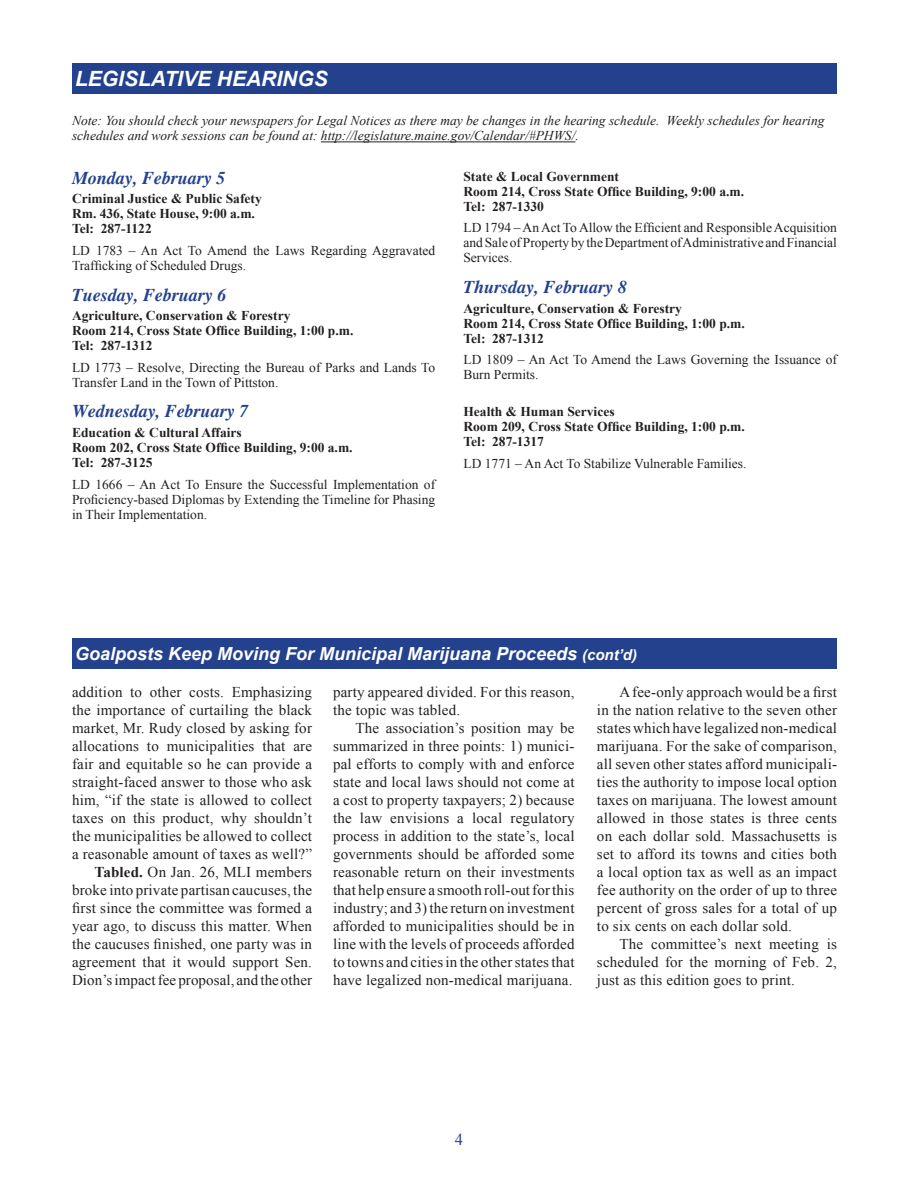
<style>
.page{position:relative;width:918px;height:1188px;background:#fff}
.page>*{position:absolute;margin:0;border:0;box-sizing:border-box;transform-origin:0 0}
.Headline{font:italic 700 21px "Arial";color:#fff}
.Hearing_Date{font:italic 700 18px "Times";color:#23418d}
.Headline-2{font:italic 700 18px "Arial";color:#fff}
.t1{font:16.5px "Times New Roman";color:#23418d}
.Body_text-BULLETIN{font:15px/18px "Times New Roman";letter-spacing:.015em;color:#231f20;text-align:justify}
.Hearing_Body_Text{font:13.5px/15px "Times New Roman";color:#231f20}
.Hearing_Place{font:700 13.5px "Times New Roman";color:#231f20}
.t2{font:italic 13.5px/15px "Times New Roman";color:#231f20}
.s1{font-size:15px}
.s2{font-weight:700}
</style>
<div class="page">
<div style="left:72px;top:63px;width:765px;height:31px;background:#23418d"></div>
<hr style="left:321px;top:142px;width:254px;height:1px;background:#231f20">
<div style="left:72px;top:638px;width:765px;height:31px;background:#23418d"></div>
<p class="Headline" style="left:75px;top:65px;width:254px">LEGISLATIVE HEARINGS</p>
<p class="t2" style="left:72px;top:113px;width:754px">Note: You should check your newspapers for Legal Notices as there may be changes in the hearing schedule. Weekly schedules for hearing schedules and work sessions can be found at: http://legislature.maine.gov/Calendar/#PHWS/.</p>
<p class="Hearing_Date" style="left:72px;top:167px;width:155px">Monday, February 5</p>
<p class="Hearing_Place" style="left:72px;top:189px;width:191px">Criminal Justice &amp; Public Safety</p>
<p class="Hearing_Place" style="left:72px;top:204px;width:184px">Rm. 436, State House, 9:00 a.m.</p>
<p class="Hearing_Place" style="left:72px;top:219px;width:81px">Tel: 287-1122</p>
<p class="Hearing_Body_Text" style="left:72px;top:243px;width:365px">LD 1783 – An Act To Amend the Laws Regarding Aggravated<br>Trafficking of Scheduled Drugs.</p>
<p class="Hearing_Date" style="left:72px;top:284px;width:156px">Tuesday, February 6</p>
<p class="Hearing_Place" style="left:72px;top:306px;width:220px">Agriculture, Conservation &amp; Forestry</p>
<p class="Hearing_Place" style="left:72px;top:321px;width:283px">Room 214, Cross State Office Building, 1:00 p.m.</p>
<p class="Hearing_Place" style="left:72px;top:336px;width:82px">Tel: 287-1312</p>
<p class="Hearing_Body_Text" style="left:72px;top:360px;width:365px">LD 1773 – Resolve, Directing the Bureau of Parks and Lands To<br>Transfer Land in the Town of Pittston.</p>
<p class="Hearing_Date" style="left:72px;top:401px;width:178px">Wednesday, February 7</p>
<p class="Hearing_Place" style="left:72px;top:423px;width:171px">Education &amp; Cultural Affairs</p>
<p class="Hearing_Place" style="left:72px;top:438px;width:282px">Room 202, Cross State Office Building, 9:00 a.m.</p>
<p class="Hearing_Place" style="left:72px;top:453px;width:82px">Tel: 287-3125</p>
<p class="Hearing_Body_Text" style="left:72px;top:476px;width:365px;text-align:justify">LD 1666 – An Act To Ensure the Successful Implementation of Proficiency-based Diplomas by Extending the Timeline for Phasing in Their Implementation.</p>
<p class="Hearing_Place" style="left:463px;top:167px;width:157px">State &amp; Local Government</p>
<p class="Hearing_Place" style="left:463px;top:182px;width:282px">Room 214, Cross State Office Building, 9:00 a.m.</p>
<p class="Hearing_Place" style="left:463px;top:197px;width:82px">Tel: 287-1330</p>
<p class="Hearing_Body_Text" style="left:463px;top:220px;width:375px;text-align:justify">LD 1794 – An Act To Allow the Efficient and Responsible Acquisition and Sale of Property by the Department of Administrative and Financial Services.</p>
<p class="Hearing_Date" style="left:463px;top:277px;width:165px">Thursday, February 8</p>
<p class="Hearing_Place" style="left:463px;top:299px;width:220px">Agriculture, Conservation &amp; Forestry</p>
<p class="Hearing_Place" style="left:463px;top:314px;width:283px">Room 214, Cross State Office Building, 1:00 p.m.</p>
<p class="Hearing_Place" style="left:463px;top:329px;width:82px">Tel: 287-1312</p>
<p class="Hearing_Body_Text" style="left:463px;top:352px;width:375px">LD 1809 – An Act To Amend the Laws Governing the Issuance of<br>Burn Permits.</p>
<p class="Hearing_Place" style="left:463px;top:402px;width:153px">Health &amp; Human Services</p>
<p class="Hearing_Place" style="left:463px;top:417px;width:283px">Room 209, Cross State Office Building, 1:00 p.m.</p>
<p class="Hearing_Place" style="left:463px;top:432px;width:82px">Tel: 287-1317</p>
<p class="Hearing_Body_Text" style="left:463px;top:456px;width:285px">LD 1771 – An Act To Stabilize Vulnerable Families.</p>
<p class="Headline-2" style="left:75px;top:642px;width:564px">Goalposts Keep Moving For Municipal Marijuana Proceeds <span class="s1">(cont’d)</span></p>
<p class="Body_text-BULLETIN" style="left:333px;top:682px;width:243px">party appeared divided. For this reason, the topic was tabled.</p>
<p class="Body_text-BULLETIN" style="left:333px;top:718px;width:243px;text-indent:22px">The association’s position may be summarized in three points: 1) munici&shy;pal efforts to comply with and enforce state and local laws should not come at a cost to property taxpayers; 2) because the law envisions a local regulatory process in addition to the state’s, local governments should be afforded some reasonable return on their investments that help ensure a smooth roll-out for this industry; and 3) the return on investment afforded to municipalities should be in line with the levels of proceeds afforded to towns and cities in the other states that have legalized non-medical marijuana.</p>
<p class="Body_text-BULLETIN" style="left:597px;top:682px;width:242px;text-indent:22px">A fee-only approach would be a first in the nation relative to the seven other states which have legalized non-medical marijuana. For the sake of comparison, all seven other states afford municipali&shy;ties the authority to impose local option taxes on marijuana. The lowest amount allowed in those states is three cents on each dollar sold. Massachusetts is set to afford its towns and cities both a local option tax as well as an impact fee authority on the order of up to three percent of gross sales for a total of up to six cents on each dollar sold.</p>
<p class="Body_text-BULLETIN" style="left:597px;top:934px;width:242px;text-indent:22px">The committee’s next meeting is scheduled for the morning of Feb. 2, just as this edition goes to print.</p>
<p class="Body_text-BULLETIN" style="left:72px;top:682px;width:242px">addition to other costs. Emphasizing the importance of curtailing the black market, Mr. Rudy closed by asking for allocations to municipalities that are fair and equitable so he can provide a straight-faced answer to those who ask him, “if the state is allowed to collect taxes on this product, why shouldn’t the municipalities be allowed to collect a reasonable amount of taxes as well?”</p>
<p class="Body_text-BULLETIN" style="left:72px;top:862px;width:242px;text-indent:22px"><span class="s2">Tabled.</span> On Jan. 26, MLI members broke into private partisan caucuses, the first since the committee was formed a year ago, to discuss this matter. When the caucuses finished, one party was in agreement that it would support Sen.<br>Dion’s impact fee proposal, and the other</p>
<p class="t1" style="left:455px;top:1129px;width:10px">4</p>
</div>
